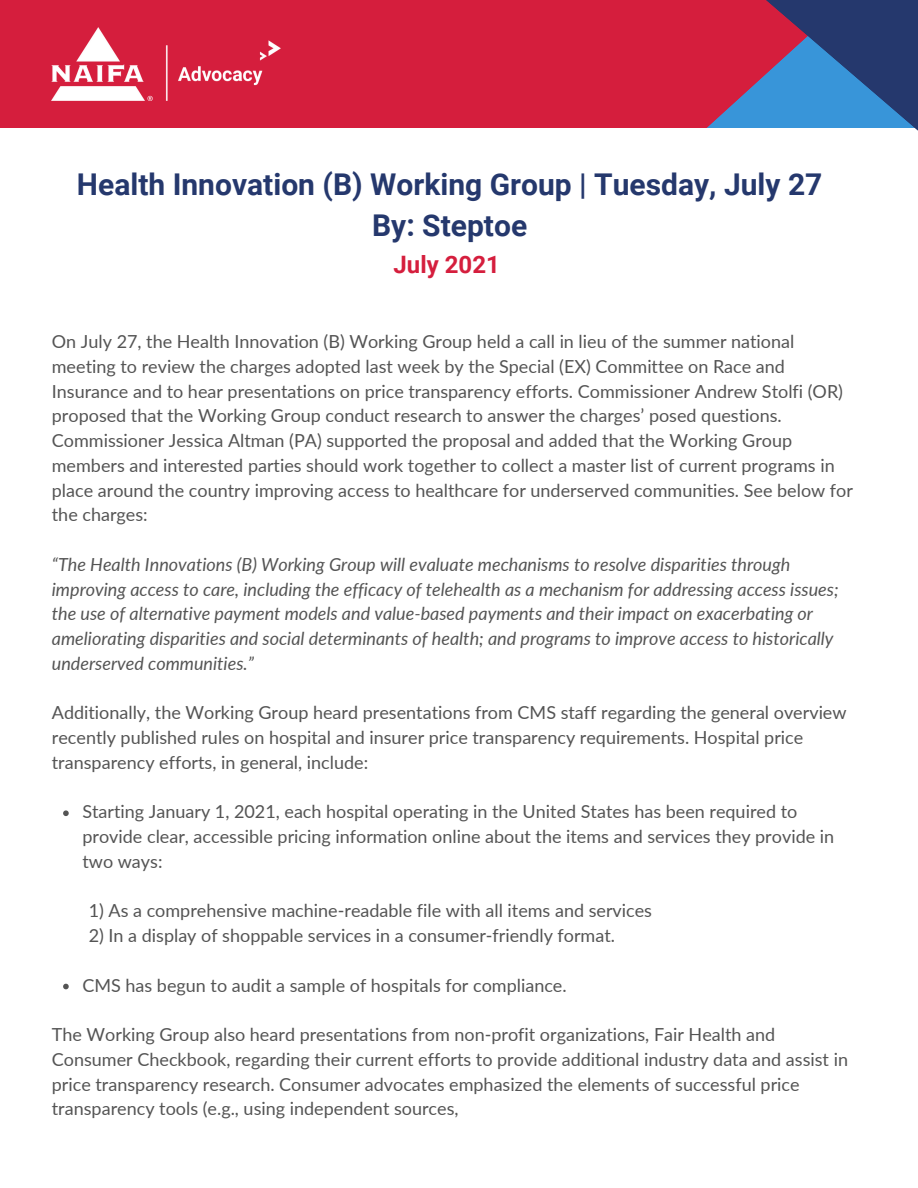
<style>
.page{position:relative;width:918px;height:1188px;background:#fff}
.page>*{position:absolute;margin:0;border:0;box-sizing:border-box;transform-origin:0 0}
.t1{font:700 30px "Roboto";color:#25386d}
.t2{font:700 24px "Roboto";color:#d51e3d}
.t3{font:18px/24.8px "Lato";color:#545454}
.t4{font:italic 18px/24.8px "Lato";color:#545454}
</style>
<div class="page">
<div style="left:0;top:0;width:918px;height:143px;background:#d51e3d"></div>
<svg style="left:707px;top:89px;width:43px;height:39px"></svg>
<div style="left:0;top:128px;width:918px;height:245px;background:#fff"></div>
<svg style="left:750px;top:0;width:168px;height:131px"></svg>
<svg style="left:63px;top:810px;width:6px;height:6px"></svg>
<svg style="left:63px;top:984px;width:6px;height:5px"></svg>
<img style="left:52px;top:28px;width:228px;height:73px">
<p class="t1" style="left:77px;top:167px;width:747px">Health Innovation (B) Working Group | Tuesday, July 27</p>
<p class="t1" style="left:372px;top:208px;width:157px">By: Steptoe</p>
<p class="t2" style="left:394px;top:251px;width:108px">July 2021</p>
<p class="t3" style="left:52px;top:329px;width:803px">On July 27, the Health Innovation (B) Working Group held a call in lieu of the summer national meeting to review the charges adopted last week by the Special (EX) Committee on Race and Insurance and to hear presentations on price transparency efforts. Commissioner Andrew Stolfi (OR) proposed that the Working Group conduct research to answer the charges’ posed questions.<br>Commissioner Jessica Altman (PA) supported the proposal and added that the Working Group members and interested parties should work together to collect a master list of current programs in place around the country improving access to healthcare for underserved communities. See below for the charges:</p>
<p class="t4" style="left:52px;top:551px;width:788px">“The Health Innovations (B) Working Group will evaluate mechanisms to resolve disparities through improving access to care, including the efficacy of telehealth as a mechanism for addressing access issues; the use of alternative payment models and value-based payments and their impact on exacerbating or ameliorating disparities and social determinants of health; and programs to improve access to historically underserved communities.”</p>
<p class="t3" style="left:52px;top:700px;width:796px">Additionally, the Working Group heard presentations from CMS staff regarding the general overview recently published rules on hospital and insurer price transparency requirements. Hospital price transparency efforts, in general, include:</p>
<p class="t3" style="left:82px;top:799px;width:753px">Starting January 1, 2021, each hospital operating in the United States has been required to provide clear, accessible pricing information online about the items and services they provide in two ways:</p>
<p class="t3" style="left:89px;top:898px;width:565px">1) As a comprehensive machine-readable file with all items and services</p>
<p class="t3" style="left:89px;top:923px;width:528px">2) In a display of shoppable services in a consumer-friendly format.</p>
<p class="t3" style="left:82px;top:972px;width:486px">CMS has begun to audit a sample of hospitals for compliance.</p>
<p class="t3" style="left:52px;top:1022px;width:798px">The Working Group also heard presentations from non-profit organizations, Fair Health and Consumer Checkbook, regarding their current efforts to provide additional industry data and assist in price transparency research. Consumer advocates emphasized the elements of successful price transparency tools (e.g., using independent sources,</p>
</div>
